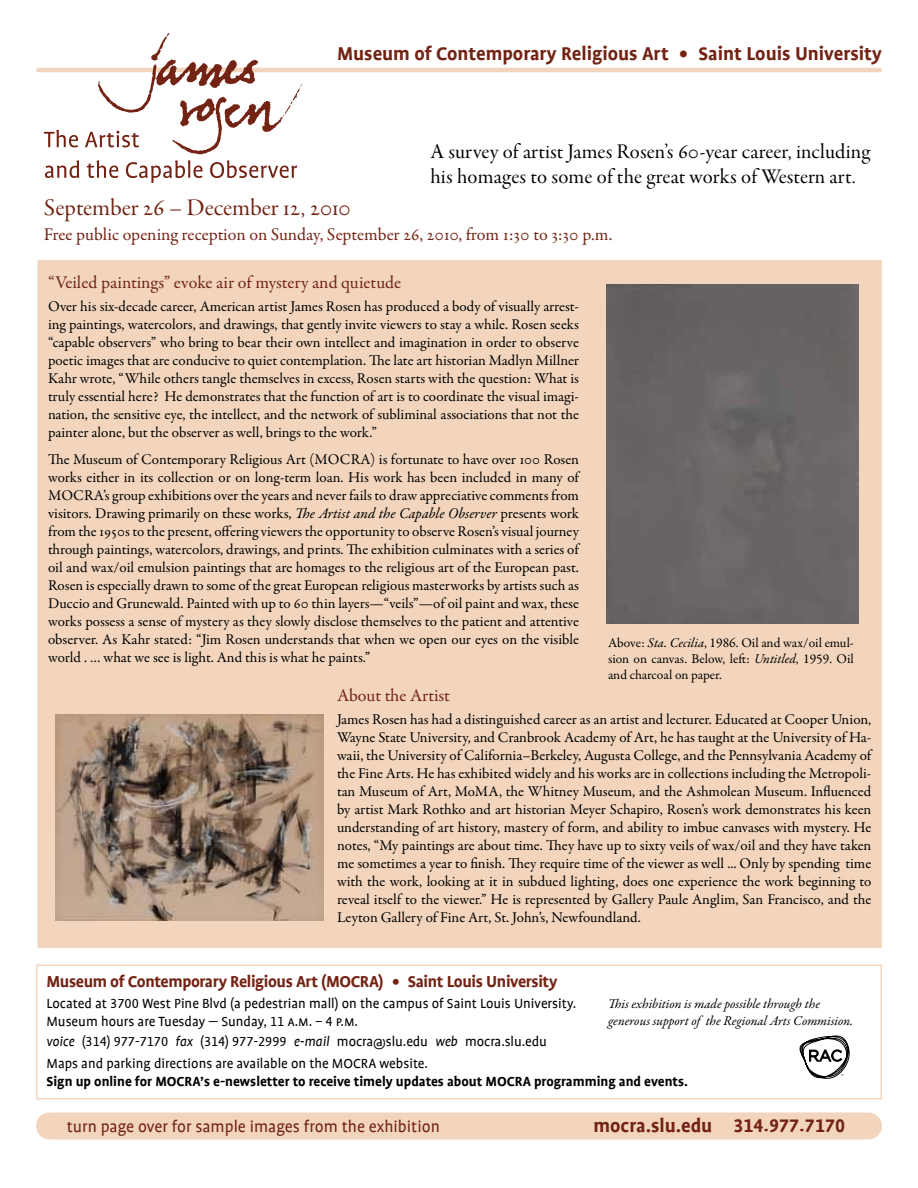
<style>
.page{position:relative;width:918px;height:1188px;background:#fff}
.page>*{position:absolute;margin:0;border:0;box-sizing:border-box;transform-origin:0 0}
.t1{font:24px "Garamond Premr Pro Subh";letter-spacing:-.005em;color:#722313}
.t2{font:21px/25.2px "Garamond Premr Pro Subh";letter-spacing:.01em;color:#000}
.t3{font:700 21px "Profile";color:#722313}
.t4{font:18px "Garamond Premr Pro";letter-spacing:-.005em;color:#722313}
.t5{font:700 18px "Profile";letter-spacing:-.02em;color:#722313}
.t6{font:18px "Profile";color:#722313}
.t7{font:15px/18px "Garamond Premr Pro";color:#000;text-align:justify}
.t8{font:15px/18px "Profile";color:#000}
.t9{font:700 15px "Profile";color:#000}
.t10{font:15px "Profile NO";letter-spacing:-.005em;color:#000}
.t11{font:13.5px/16.2px "Garamond Premr Pro";color:#000;text-align:justify}
.t12{font:italic 13.5px/16.2px "Garamond Premr Pro";letter-spacing:-.005em;color:#000}
.s1{font-style:italic}
.s2{font-family:"Profile NO"}
.s3{font-family:"Profile SC"}
.s4{font-family:"Profile";font-style:italic}
.s5{font-family:"Profile"}
</style>
<div class="page">
<div style="left:50px;top:1113px;width:818px;height:27px;background:#f2d5bc"></div>
<div style="left:38px;top:261px;width:843px;height:686px;background:#f2d5bc"></div>
<div style="left:36px;top:964px;width:846px;height:136px;border:2px solid #f2d5bc"></div>
<hr style="left:38px;top:68px;width:842px;height:4px;background:#f2d5bc">
<div style="left:606px;top:284px;width:253px;height:340px;background:#696365"></div>
<img style="left:56px;top:715px;width:268px;height:206px">
<svg style="left:44px;top:130px;width:34px;height:17px"></svg>
<svg style="left:85px;top:33px;width:217px;height:121px"></svg>
<svg style="left:45px;top:160px;width:34px;height:18px"></svg>
<svg style="left:87px;top:160px;width:31px;height:18px"></svg>
<svg style="left:126px;top:160px;width:77px;height:23px"></svg>
<svg style="left:210px;top:160px;width:87px;height:18px"></svg>
<svg style="left:799px;top:1035px;width:51px;height:44px"></svg>
<h2 class="t3" style="left:337px;top:42px;width:546px">Museum of Contemporary Religious Art • Saint Louis University</h2>
<h2 class="t2" style="left:430px;top:140px;width:441px">A survey of artist James Rosen’s 60-year career, including his homages to some of the great works of Western art.</h2>
<p class="t4" style="left:44px;top:224px;width:570px">Free public opening reception on Sunday, September 26, 2010, from 1:30 to 3:30 p.m.</p>
<h1 class="t1" style="left:44px;top:194px;width:308px">September 26 – December 12, 2010</h1>
<p class="t4" style="left:48px;top:272px;width:355px">“Veiled paintings” evoke air of mystery and quietude</p>
<p class="t7" style="left:48px;top:297px;width:533px">Over his six-decade career, American artist James Rosen has produced a body of visually arrest&shy;ing paintings, watercolors, and drawings, that gently invite viewers to stay a while. Rosen seeks “capable observers” who bring to bear their own intellect and imagination in order to observe poetic images that are conducive to quiet contemplation. The late art historian Madlyn Millner Kahr wrote, “While others tangle themselves in excess, Rosen starts with the question: What is truly essential here? He demonstrates that the function of art is to coordinate the visual imagi&shy;nation, the sensitive eye, the intellect, and the network of subliminal associations that not the painter alone, but the observer as well, brings to the work.”</p>
<p class="t7" style="left:48px;top:450px;width:533px">The Museum of Contemporary Religious Art (MOCRA) is fortunate to have over 100 Rosen works either in its collection or on long-term loan. His work has been included in many of MOCRA’s group exhibitions over the years and never fails to draw appreciative comments from visitors. Drawing primarily on these works, <span class="s1">The Artist and the Capable Observer</span> presents work from the 1950s to the present, offering viewers the opportunity to observe Rosen’s visual journey through paintings, watercolors, drawings, and prints. The exhibition culminates with a series of oil and wax/oil emulsion paintings that are homages to the religious art of the European past.<br>Rosen is especially drawn to some of the great European religious masterworks by artists such as Duccio and Grunewald. Painted with up to 60 thin layers—“veils”—of oil paint and wax, these works possess a sense of mystery as they slowly disclose themselves to the patient and attentive observer. As Kahr stated: “Jim Rosen understands that when we open our eyes on the visible world . … what we see is light. And this is what he paints.”</p>
<p class="t4" style="left:337px;top:685px;width:115px">About the Artist</p>
<p class="t7" style="left:337px;top:710px;width:536px">James Rosen has had a distinguished career as an artist and lecturer. Educated at Cooper Union, Wayne State University, and Cranbrook Academy of Art, he has taught at the University of Ha&shy;waii, the University of California–Berkeley, Augusta College, and the Pennsylvania Academy of the Fine Arts. He has exhibited widely and his works are in collections including the Metropoli&shy;tan Museum of Art, MoMA, the Whitney Museum, and the Ashmolean Museum. Influenced by artist Mark Rothko and art historian Meyer Schapiro, Rosen’s work demonstrates his keen understanding of art history, mastery of form, and ability to imbue canvases with mystery. He notes, “My paintings are about time. They have up to sixty veils of wax/oil and they have taken me sometimes a year to finish. They require time of the viewer as well ... Only by spending time with the work, looking at it in subdued lighting, does one experience the work beginning to reveal itself to the viewer.” He is represented by Gallery Paule Anglim, San Francisco, and the Leyton Gallery of Fine Art, St. John’s, Newfoundland.</p>
<p class="t11" style="left:608px;top:635px;width:247px">Above: <span class="s1">Sta. Cecilia</span>, 1986. Oil and wax/oil emul&shy;sion on canvas. Below, left: <span class="s1">Untitled</span>, 1959. Oil and charcoal on paper.</p>
<p class="t5" style="left:46px;top:972px;width:513px">Museum of Contemporary Religious Art (MOCRA) • Saint Louis University</p>
<p class="t8" style="left:46px;top:995px;width:531px">Located at <span class="s2">3700</span> West Pine Blvd (a pedestrian mall) on the campus of Saint Louis University.<br>Museum hours are Tuesday — Sunday, <span class="s2">11</span> <span class="s3">a.m.</span> – <span class="s2">4</span> <span class="s3">p.m.</span></p>
<p class="t10" style="left:46px;top:1034px;width:502px"><span class="s4">voice</span> (314) 977-7170 <span class="s4">fax</span> (314) 977-2999 <span class="s4">e-mail</span> <span class="s5">mocra@slu.edu</span> <span class="s4">web</span> <span class="s5">mocra.slu.edu</span></p>
<p class="t8" style="left:46px;top:1055px;width:383px">Maps and parking directions are available on the MOCRA website.</p>
<p class="t9" style="left:46px;top:1074px;width:643px">Sign up online for MOCRA’s e-newsletter to receive timely updates about MOCRA programming and events.</p>
<h2 class="t3" style="left:594px;top:1114px;width:253px">mocra.slu.edu <span class="s2">314.977.7170</span></h2>
<p class="t12" style="left:608px;top:997px;width:247px">This exhibition is made possible through the generous support of the Regional Arts Commision.</p>
<p class="t6" style="left:67px;top:1117px;width:375px">turn page over for sample images from the exhibition</p>
</div>
